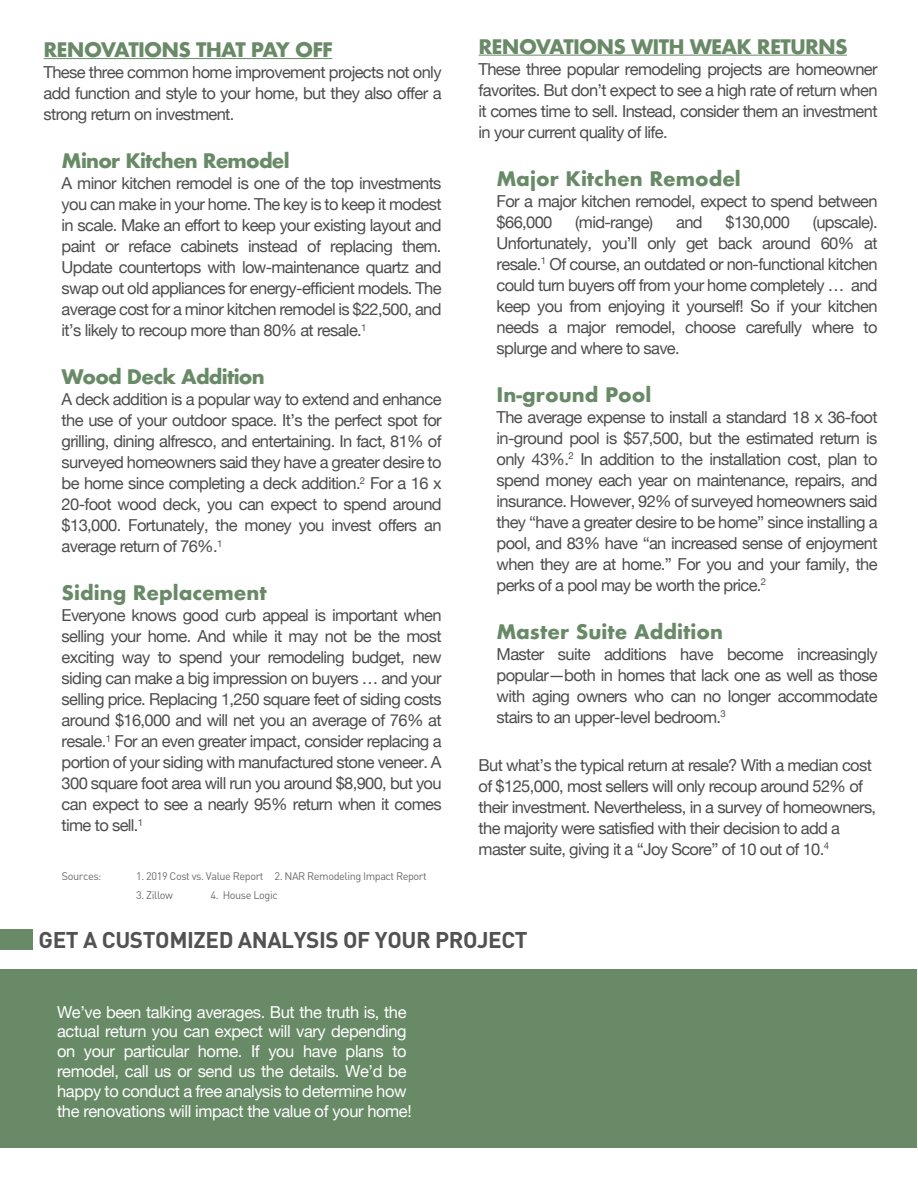
<style>
.page{position:relative;width:918px;height:1188px;background:#fff}
.page>*{position:absolute;margin:0;border:0;box-sizing:border-box;transform-origin:0 0}
.t1{font:700 22.5px "DIN";letter-spacing:-.02em;color:#525252}
.t2{font:700 19.5px "Futura";letter-spacing:-.04em;color:#688a66}
.t3{font:700 19.5px "Futura";color:#688a66}
.t4{font:16.5px/21px "Helvetica Neue";letter-spacing:-.04em;color:#4d4d4d;text-align:justify}
.t5{font:16.5px/19.8px "Helvetica Neue";letter-spacing:-.025em;color:#fff}
.t6{font:10.8px "DIN";letter-spacing:-.04em;color:#6b6b6b}
</style>
<div class="page">
<hr style="left:479px;top:55px;width:368px;height:1px;background:#688a66">
<hr style="left:44px;top:58px;width:288px;height:1px;background:#688a66">
<div style="left:0;top:969px;width:916px;height:179px;background:#688a66"></div>
<div style="left:0;top:929px;width:33px;height:21px;background:#688a66"></div>
<p class="t2" style="left:44px;top:36px;width:291px">RENOVATIONS THAT PAY OFF</p>
<p class="t4" style="left:44px;top:63px;width:399px">These three common home improvement projects not only add function and style to your home, but they also offer a strong return on investment.</p>
<p class="t2" style="left:62px;top:147px;width:230px">Minor Kitchen Remodel</p>
<p class="t4" style="left:62px;top:174px;width:382px">A minor kitchen remodel is one of the top investments you can make in your home. The key is to keep it modest in scale. Make an effort to keep your existing layout and paint or reface cabinets instead of replacing them.<br>Update countertops with low-maintenance quartz and swap out old appliances for energy-efficient models. The average cost for a minor kitchen remodel is $22,500, and it’s likely to recoup more than 80% at resale.<sup>1</sup></p>
<p class="t2" style="left:62px;top:363px;width:205px">Wood Deck Addition</p>
<p class="t4" style="left:62px;top:390px;width:382px">A deck addition is a popular way to extend and enhance the use of your outdoor space. It’s the perfect spot for grilling, dining alfresco, and entertaining. In fact, 81% of surveyed homeowners said they have a greater desire to be home since completing a deck addition.<sup>2</sup> For a 16 x 20-foot wood deck, you can expect to spend around $13,000. Fortunately, the money you invest offers an average return of 76%.<sup>1</sup></p>
<p class="t3" style="left:62px;top:579px;width:207px">Siding Replacement</p>
<p class="t4" style="left:62px;top:606px;width:382px">Everyone knows good curb appeal is important when selling your home. And while it may not be the most exciting way to spend your remodeling budget, new siding can make a big impression on buyers … and your selling price. Replacing 1,250 square feet of siding costs around $16,000 and will net you an average of 76% at resale.<sup>1</sup> For an even greater impact, consider replacing a portion of your siding with manufactured stone veneer. A 300 square foot area will run you around $8,900, but you can expect to see a nearly 95% return when it comes time to sell.<sup>1</sup></p>
<p class="t6" style="left:62px;top:870px;width:41px">Sources:</p>
<p class="t6" style="left:136px;top:870px;width:292px">1. 2019 Cost vs. Value Report 2. NAR Remodeling Impact Report</p>
<p class="t6" style="left:136px;top:889px;width:38px">3. Zillow</p>
<p class="t6" style="left:210px;top:889px;width:69px">4. House Logic</p>
<p class="t2" style="left:479px;top:32px;width:371px">RENOVATIONS WITH WEAK RETURNS</p>
<p class="t4" style="left:479px;top:59px;width:401px">These three popular remodeling projects are homeowner favorites. But don’t expect to see a high rate of return when it comes time to sell. Instead, consider them an investment in your current quality of life.</p>
<p class="t3" style="left:497px;top:164px;width:246px">Major Kitchen Remodel</p>
<p class="t4" style="left:497px;top:191px;width:383px">For a major kitchen remodel, expect to spend between $66,000</p>
<p class="t4" style="left:575px;top:212px;width:79px">(mid-range)</p>
<p class="t4" style="left:676px;top:212px;width:28px">and</p>
<p class="t4" style="left:726px;top:212px;width:66px">$130,000</p>
<p class="t4" style="left:497px;top:212px;width:383px;text-indent:316px">(upscale).<br>Unfortunately, you’ll only get back around 60% at resale.<sup>1</sup> Of course, an outdated or non-functional kitchen could turn buyers off from your home completely … and keep you from enjoying it yourself! So if your kitchen needs a major remodel, choose carefully where to splurge and where to save.</p>
<p class="t3" style="left:497px;top:380px;width:156px">In-ground Pool</p>
<p class="t4" style="left:497px;top:407px;width:383px">The average expense to install a standard 18 x 36-foot in-ground pool is $57,500, but the estimated return is only 43%.<sup>2</sup> In addition to the installation cost, plan to spend money each year on maintenance, repairs, and insurance. However, 92% of surveyed homeowners said they “have a greater desire to be home” since installing a pool, and 83% have “an increased sense of enjoyment when they are at home.” For you and your family, the perks of a pool may be worth the price.<sup>2</sup></p>
<p class="t3" style="left:497px;top:617px;width:228px">Master Suite Addition</p>
<p class="t4" style="left:497px;top:644px;width:383px">Master suite additions have become increasingly popular—both in homes that lack one as well as those with aging owners who can no longer accommodate stairs to an upper-level bedroom.<sup>3</sup></p>
<p class="t4" style="left:479px;top:755px;width:399px;text-align:left">But what’s the typical return at resale? With a median cost of $125,000, most sellers will only recoup around 52% of their investment. Nevertheless, in a survey of homeowners, the majority were satisfied with their decision to add a master suite, giving it a “Joy Score” of 10 out of 10.<sup>4</sup></p>
<h1 class="t1" style="left:39px;top:925px;width:491px">GET A CUSTOMIZED ANALYSIS OF YOUR PROJECT</h1>
<p class="t5" style="left:57px;top:1003px;width:356px">We’ve been talking averages. But the truth is, the actual return you can expect will vary depending on your particular home. If you have plans to remodel, call us or send us the details. We’d be happy to conduct a free analysis to determine how the renovations will impact the value of your home!</p>
</div>
